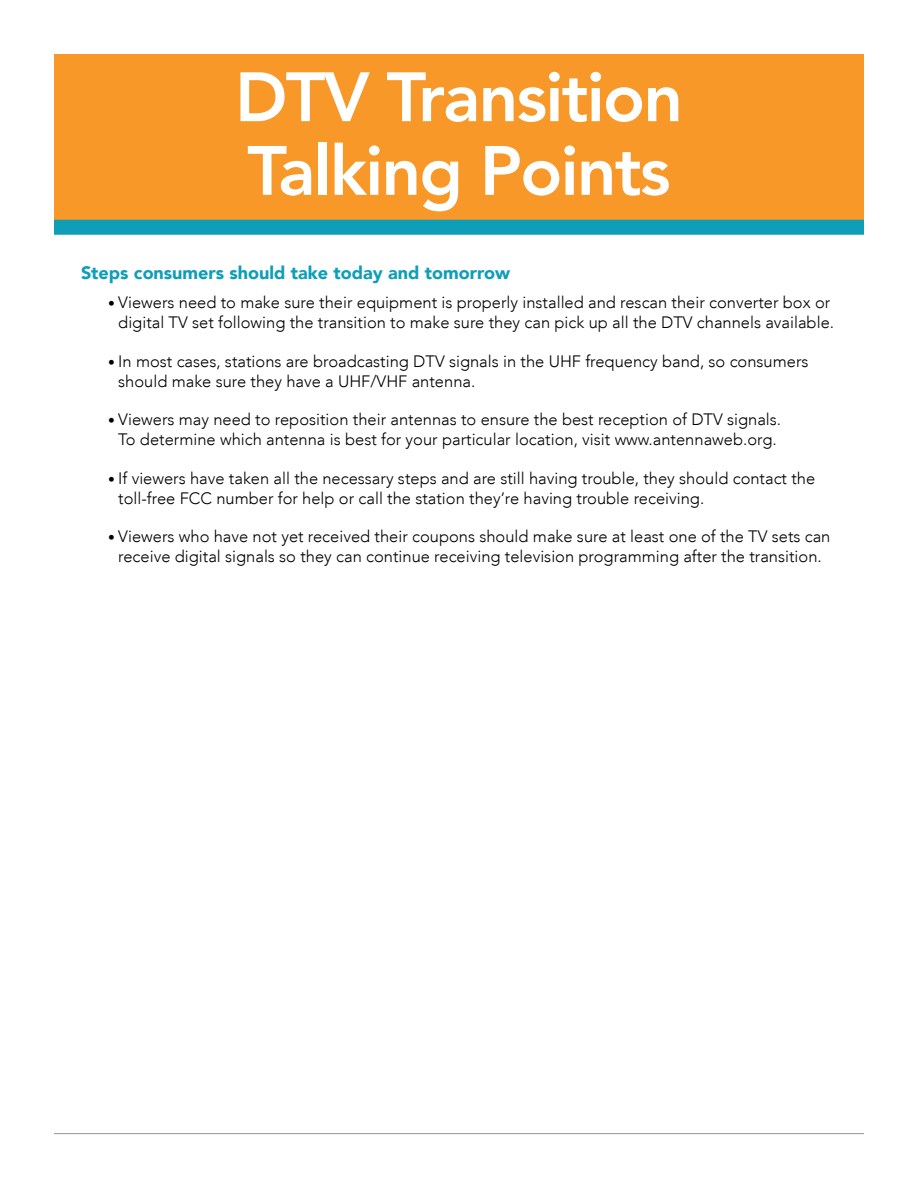
<style>
.page{position:relative;width:918px;height:1188px;background:#fff}
.page>*{position:absolute;margin:0;border:0;box-sizing:border-box;transform-origin:0 0}
.t1{font:800 69px/73.7px "Avenir LT Std";letter-spacing:-.025em;color:#fff}
.t2{font:900 18px "Avenir LT";color:#0e9eb8}
.t3{font:300 16.5px/19.5px "Avenir LT";color:#000}
.s1{font-weight:400;font-size:13.5px}
</style>
<div class="page">
<div style="left:54px;top:54px;width:810px;height:174px;background:#f89828"></div>
<div style="left:54px;top:220px;width:810px;height:15px;background:#0e9eb8"></div>
<hr style="left:54px;top:1133px;width:810px;height:1px;background:#939598">
<h1 class="t1" style="left:235px;top:61px;width:449px">DTV Transition<br>Talking Points</h1>
<p class="t2" style="left:81px;top:262px;width:431px">Steps consumers should take today and tomorrow</p>
<p class="t3" style="left:108px;top:293px;width:728px;text-align:right"><span class="s1">•</span> Viewers need to make sure their equipment is properly installed and rescan their converter box or digital TV set following the transition to make sure they can pick up all the DTV channels available.</p>
<p class="t3" style="left:118px;top:352px;width:692px;text-indent:-10px"><span class="s1">•</span> In most cases, stations are broadcasting DTV signals in the UHF frequency band, so consumers should make sure they have a UHF/VHF antenna.</p>
<p class="t3" style="left:108px;top:410px;width:675px;text-align:center"><span class="s1">•</span> Viewers may need to reposition their antennas to ensure the best reception of DTV signals.<br>To determine which antenna is best for your particular location, visit www.antennaweb.org.</p>
<p class="t3" style="left:118px;top:469px;width:699px;text-indent:-10px"><span class="s1">•</span> If viewers have taken all the necessary steps and are still having trouble, they should contact the toll-free FCC number for help or call the station they’re having trouble receiving.</p>
<p class="t3" style="left:108px;top:527px;width:724px;text-align:center"><span class="s1">•</span> Viewers who have not yet received their coupons should make sure at least one of the TV sets can receive digital signals so they can continue receiving television programming after the transition.</p>
</div>
